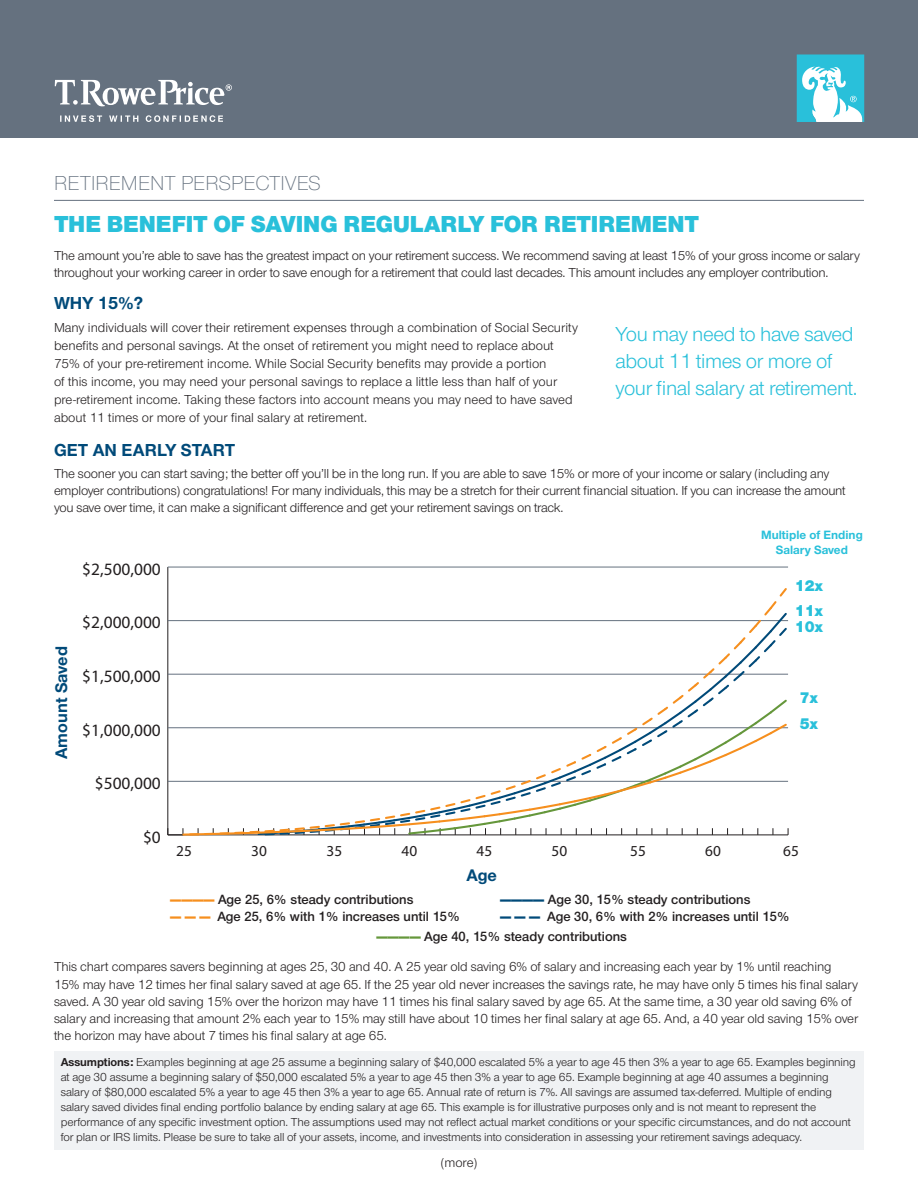
<style>
.page{position:relative;width:918px;height:1188px;background:#fff}
.page>*{position:absolute;margin:0;border:0;box-sizing:border-box;transform-origin:0 0}
.t1{font:900 24px "Nimbus Sans Novus";letter-spacing:-.005em;color:#29c0da}
.Body_Copy{font:21px/27px "Nimbus Sans Novus";letter-spacing:-.02em;color:#29c0da}
.t2{font:300 21px "Nimbus Sans Novus";color:#65717f}
.Subhead__All_CAPS{font:700 18px "Nimbus Sans Novus";color:#004a79}
.Subhead{font:700 18px "Nimbus Sans Novus";color:#004a79}
.t3{font:17.4px "Myriad Pro";color:#231f20}
.t4{font:700 17.4px "Nimbus Sans Novus";color:#004a79}
.t5{font:900 16.05px/25px "Nimbus Sans Novus";color:#29c0da}
.t6{font:15.3px "Myriad Pro";letter-spacing:.01em;color:#231f20}
.t7{font:600 13.95px/17.4px "Nimbus Sans Novus";color:#231f20}
.Body_Copy-2{font:13.5px/17.2px "Nimbus Sans Novus";letter-spacing:-.01em;color:#231f20}
.t8{font:700 12.45px/14.5px "Nimbus Sans Novus";color:#29c0da;text-align:center}
.Body_Copy-3{font:12px/15px "Nimbus Sans Novus";letter-spacing:-.01em;color:#231f20}
.s1{font-weight:900;color:#f68f1e}
.s2{font-weight:900;color:#004a79}
.s3{font-weight:900;color:#65973b}
.s4{font-weight:700}
</style>
<div class="page">
<div style="left:0;top:0;width:918px;height:138px;background:#65717f"></div>
<svg style="left:797px;top:54px;width:67px;height:68px;background:#79d6e6"></svg>
<svg style="left:60px;top:115px;width:163px;height:7px"></svg>
<svg style="left:55px;top:80px;width:177px;height:26px"></svg>
<hr style="left:54px;top:200px;width:810px;height:1px;background:#65717f">
<div style="left:54px;top:1052px;width:810px;height:98px;background:#f0f2f4"></div>
<hr style="left:167px;top:567px;width:1px;height:268px;background:#231f20">
<hr style="left:168px;top:567px;width:620px;height:1px;background:#65717f">
<svg style="left:167px;top:586px;width:622px;height:250px"></svg>
<p class="t2" style="left:54px;top:168px;width:268px">RETIREMENT PERSPECTIVES</p>
<p class="t1" style="left:54px;top:206px;width:647px">THE BENEFIT OF SAVING REGULARLY FOR RETIREMENT</p>
<p class="Body_Copy-2" style="left:54px;top:246px;width:807px">The amount you’re able to save has the greatest impact on your retirement success. We recommend saving at least 15% of your gross income or salary throughout your working career in order to save enough for a retirement that could last decades. This amount includes any employer contribution.</p>
<p class="Subhead" style="left:54px;top:291px;width:91px">WHY 15%?</p>
<p class="Body_Copy-2" style="left:54px;top:318px;width:525px;line-height:18px">Many individuals will cover their retirement expenses through a combination of Social Security benefits and personal savings. At the onset of retirement you might need to replace about 75% of your pre-retirement income. While Social Security benefits may provide a portion<br>of this income, you may need your personal savings to replace a little less than half of your pre-retirement income. Taking these factors into account means you may need to have saved about 11 times or more of your final salary at retirement.</p>
<p class="Subhead__All_CAPS" style="left:54px;top:438px;width:183px">GET AN EARLY START</p>
<p class="Body_Copy-2" style="left:54px;top:464px;width:793px">The sooner you can start saving; the better off you’ll be in the long run. If you are able to save 15% or more of your income or salary (including any employer contributions) congratulations! For many individuals, this may be a stretch for their current financial situation. If you can increase the amount you save over time, it can make a significant difference and get your retirement savings on track.</p>
<p class="Body_Copy" style="left:616px;top:320px;width:244px">You may need to have saved about 11 times or more of your final salary at retirement.</p>
<p class="t4" style="left:50px;top:759px;width:114px;rotate:-90deg">Amount Saved</p>
<p class="t3" style="left:82px;top:560px;width:80px">$2,500,000</p>
<p class="t3" style="left:82px;top:613px;width:80px">$2,000,000</p>
<p class="t3" style="left:82px;top:667px;width:80px">$1,500,000</p>
<p class="t3" style="left:82px;top:720px;width:80px">$1,000,000</p>
<p class="t3" style="left:95px;top:774px;width:68px">$500,000</p>
<p class="t8" style="left:761px;top:527px;width:103px">Multiple of Ending<br>Salary Saved</p>
<p class="t5" style="left:795px;top:572px;width:29px">12x<br>11x</p>
<p class="t5" style="left:795px;top:614px;width:29px">10x</p>
<p class="t5" style="left:800px;top:683px;width:19px;line-height:26.7px">7x<br>5x</p>
<p class="t3" style="left:143px;top:827px;width:19px">$0</p>
<p class="t6" style="left:176px;top:842px;width:17px">25</p>
<p class="t6" style="left:251px;top:842px;width:17px">30</p>
<p class="t6" style="left:326px;top:842px;width:17px">35</p>
<p class="t6" style="left:401px;top:842px;width:17px">40</p>
<p class="t6" style="left:477px;top:842px;width:17px">45</p>
<p class="t6" style="left:552px;top:842px;width:17px">50</p>
<p class="t6" style="left:630px;top:842px;width:17px">55</p>
<p class="t6" style="left:705px;top:842px;width:17px">60</p>
<p class="t6" style="left:783px;top:842px;width:17px">65</p>
<p class="t4" style="left:467px;top:864px;width:32px">Age</p>
<p class="t7" style="left:170px;top:890px;width:291px"><span class="s1">――――</span> Age 25, 6% steady contributions<br><span class="s1">― ― ―</span> Age 25, 6% with 1% increases until 15%</p>
<p class="t7" style="left:500px;top:890px;width:291px"><span class="s2">――――</span> Age 30, 15% steady contributions<br><span class="s2">― ― ―</span> Age 30, 6% with 2% increases until 15%</p>
<p class="t7" style="left:377px;top:927px;width:252px"><span class="s3">――――</span> Age 40, 15% steady contributions</p>
<p class="Body_Copy-2" style="left:54px;top:958px;width:806px">This chart compares savers beginning at ages 25, 30 and 40. A 25 year old saving 6% of salary and increasing each year by 1% until reaching 15% may have 12 times her final salary saved at age 65. If the 25 year old never increases the savings rate, he may have only 5 times his final salary saved. A 30 year old saving 15% over the horizon may have 11 times his final salary saved by age 65. At the same time, a 30 year old saving 6% of salary and increasing that amount 2% each year to 15% may still have about 10 times her final salary at age 65. And, a 40 year old saving 15% over the horizon may have about 7 times his final salary at age 65.</p>
<p class="Body_Copy-3" style="left:61px;top:1055px;width:797px"><span class="s4">Assumptions:</span> Examples beginning at age 25 assume a beginning salary of $40,000 escalated 5% a year to age 45 then 3% a year to age 65. Examples beginning at age 30 assume a beginning salary of $50,000 escalated 5% a year to age 45 then 3% a year to age 65. Example beginning at age 40 assumes a beginning salary of $80,000 escalated 5% a year to age 45 then 3% a year to age 65. Annual rate of return is 7%. All savings are assumed tax-deferred. Multiple of ending salary saved divides final ending portfolio balance by ending salary at age 65. This example is for illustrative purposes only and is not meant to represent the performance of any specific investment option. The assumptions used may not reflect actual market conditions or your specific circumstances, and do not account for plan or IRS limits. Please be sure to take all of your assets, income, and investments into consideration in assessing your retirement savings adequacy.</p>
<p class="Body_Copy-2" style="left:441px;top:1153px;width:38px">(more)</p>
</div>
